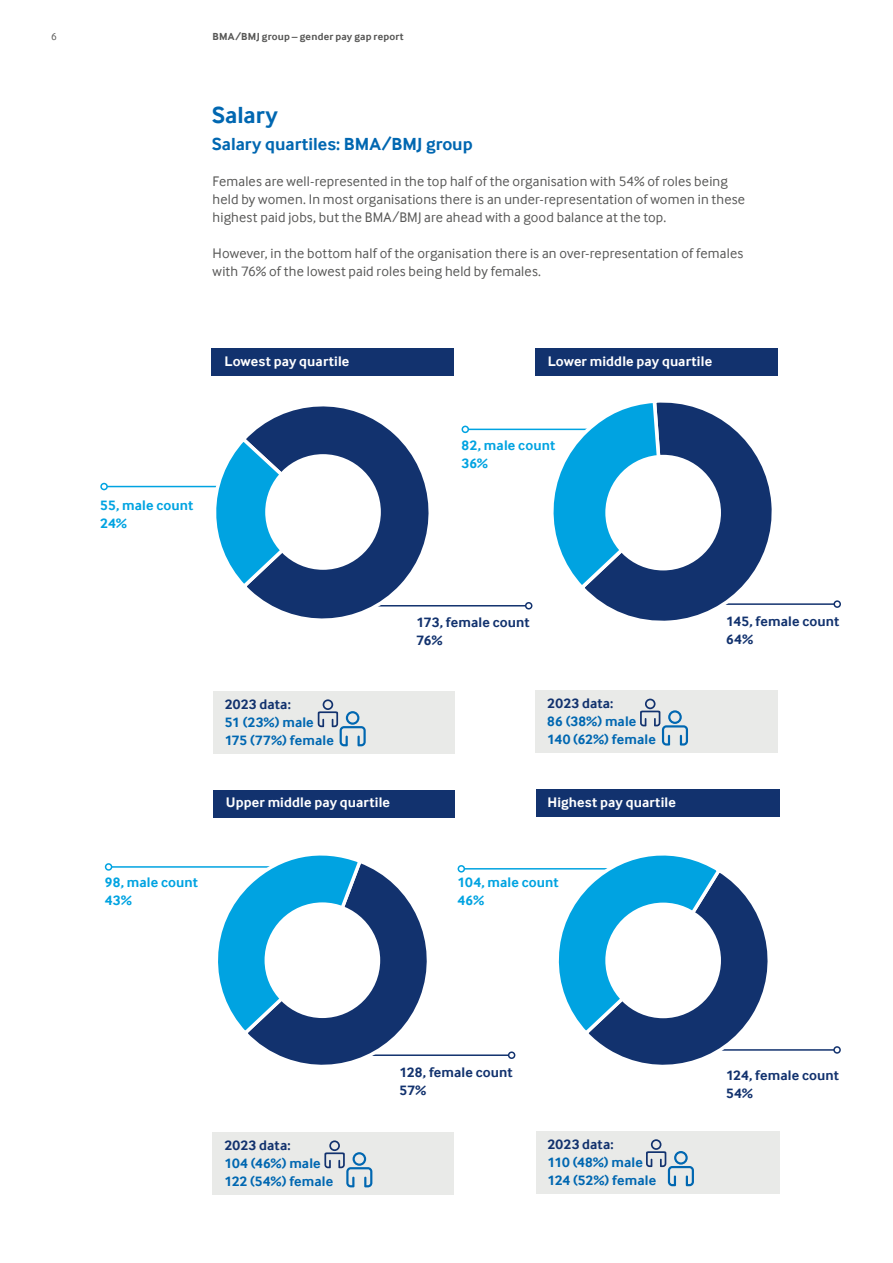
<style>
.page{position:relative;width:893px;height:1263px;background:#fff}
.page>*{position:absolute;margin:0;border:0;box-sizing:border-box;transform-origin:0 0}
.t1{font:700 24px "Inter Face";letter-spacing:-.005em;color:#0067b1}
.t2{font:700 18px "Inter Face";color:#0067b1}
.t3{font:14.25px/18px "Inter Face";letter-spacing:.01em;color:#575756}
.t4{font:700 14.25px/18px "Inter Face";letter-spacing:.01em;color:#12326e}
.t5{font:700 14.25px/18px "Inter Face";letter-spacing:.01em;color:#0067b1}
.t6{font:700 14.25px "Inter Face";letter-spacing:.01em;color:#fff}
.t7{font:700 14.25px/18px "Inter Face";letter-spacing:.01em;color:#00a3e1}
.t8{font:700 10.5px "Inter Face";letter-spacing:.02em;color:#575756}
.t9{font:10.5px "Inter Face";color:#575756}
</style>
<div class="page">
<hr style="left:464px;top:868px;width:156px;height:1px;background:#00a3e1">
<div style="left:458px;top:865px;width:7px;height:7px;border:2px solid #00a3e1;border-radius:50%"></div>
<div style="left:212px;top:348px;width:242px;height:27px;background:#12326e"></div>
<hr style="left:362px;top:605px;width:164px;height:1px;background:#12326e">
<div style="left:525px;top:602px;width:7px;height:7px;border:2px solid #12326e;border-radius:50%"></div>
<hr style="left:107px;top:486px;width:153px;height:1px;background:#00a3e1">
<div style="left:100px;top:483px;width:8px;height:7px;border:2px solid #00a3e1;border-radius:50%"></div>
<div style="left:213px;top:691px;width:242px;height:62px;background:#e9eae8"></div>
<div style="left:213px;top:790px;width:242px;height:27px;background:#12326e"></div>
<hr style="left:112px;top:866px;width:166px;height:2px;background:#00a3e1">
<div style="left:105px;top:863px;width:7px;height:8px;border:2px solid #00a3e1;border-radius:50%"></div>
<hr style="left:345px;top:1054px;width:164px;height:2px;background:#12326e">
<div style="left:508px;top:1051px;width:7px;height:8px;border:2px solid #12326e;border-radius:50%"></div>
<div style="left:213px;top:1132px;width:241px;height:62px;background:#e9eae8"></div>
<div style="left:535px;top:348px;width:242px;height:27px;background:#12326e"></div>
<hr style="left:468px;top:429px;width:142px;height:1px;background:#00a3e1">
<div style="left:462px;top:426px;width:7px;height:7px;border:2px solid #00a3e1;border-radius:50%"></div>
<hr style="left:661px;top:603px;width:173px;height:2px;background:#12326e">
<div style="left:833px;top:600px;width:8px;height:8px;border:2px solid #12326e;border-radius:50%"></div>
<div style="left:536px;top:690px;width:242px;height:63px;background:#e9eae8"></div>
<div style="left:536px;top:789px;width:243px;height:27px;background:#12326e"></div>
<hr style="left:672px;top:1049px;width:162px;height:2px;background:#12326e">
<div style="left:833px;top:1046px;width:8px;height:8px;border:2px solid #12326e;border-radius:50%"></div>
<div style="left:536px;top:1131px;width:243px;height:62px;background:#e9eae8"></div>
<svg style="left:318px;top:699px;width:48px;height:47px"></svg>
<svg style="left:640px;top:699px;width:48px;height:46px"></svg>
<svg style="left:324px;top:1140px;width:48px;height:47px"></svg>
<svg style="left:646px;top:1139px;width:48px;height:47px"></svg>
<svg style="left:251px;top:406px;width:193px;height:213px"></svg>
<svg style="left:205px;top:434px;width:122px;height:157px"></svg>
<div style="left:265px;top:454px;width:116px;height:116px;background:#fff;border-radius:50%"></div>
<svg style="left:540px;top:402px;width:238px;height:219px"></svg>
<div style="left:605px;top:455px;width:116px;height:115px;background:#fff;border-radius:50%"></div>
<svg style="left:205px;top:855px;width:237px;height:210px"></svg>
<div style="left:265px;top:902px;width:115px;height:116px;background:#fff;border-radius:50%"></div>
<svg style="left:546px;top:855px;width:238px;height:210px"></svg>
<div style="left:605px;top:902px;width:116px;height:116px;background:#fff;border-radius:50%"></div>
<p class="t9" style="left:51px;top:31px;width:7px">6</p>
<p class="t8" style="left:213px;top:30px;width:193px">BMA/BMJ group – gender pay gap report</p>
<h1 class="t1" style="left:212px;top:101px;width:68px">Salary</h1>
<p class="t2" style="left:212px;top:134px;width:262px">Salary quartiles: BMA/BMJ group</p>
<p class="t3" style="left:213px;top:172px;width:534px">Females are well-represented in the top half of the organisation with 54% of roles being held by women. In most organisations there is an under-representation of women in these highest paid jobs, but the BMA/BMJ are ahead with a good balance at the top.</p>
<p class="t3" style="left:213px;top:244px;width:532px">However, in the bottom half of the organisation there is an over-representation of females with 76% of the lowest paid roles being held by females.</p>
<p class="t6" style="left:225px;top:353px;width:126px">Lowest pay quartile</p>
<p class="t7" style="left:100px;top:496px;width:95px">55, male count<br>24%</p>
<p class="t6" style="left:548px;top:353px;width:166px">Lower middle pay quartile</p>
<p class="t7" style="left:462px;top:436px;width:95px">82, male count<br>36%</p>
<p class="t4" style="left:225px;top:695px;width:68px">2023 data:</p>
<p class="t5" style="left:225px;top:713px;width:111px">51 (23%) male<br>175 (77%) female</p>
<p class="t6" style="left:226px;top:794px;width:166px">Upper middle pay quartile</p>
<p class="t7" style="left:105px;top:874px;width:95px">98, male count<br>43%</p>
<p class="t4" style="left:417px;top:614px;width:115px">173, female count<br>76%</p>
<p class="t4" style="left:547px;top:694px;width:68px">2023 data:</p>
<p class="t5" style="left:547px;top:712px;width:110px">86 (38%) male<br>140 (62%) female</p>
<p class="t6" style="left:547px;top:794px;width:130px">Highest pay quartile</p>
<p class="t7" style="left:458px;top:874px;width:103px">104, male count<br>46%</p>
<p class="t4" style="left:726px;top:612px;width:115px">145, female count<br>64%</p>
<p class="t4" style="left:224px;top:1136px;width:68px">2023 data:</p>
<p class="t5" style="left:224px;top:1154px;width:110px">104 (46%) male<br>122 (54%) female</p>
<p class="t4" style="left:400px;top:1063px;width:115px">128, female count<br>57%</p>
<p class="t4" style="left:547px;top:1135px;width:68px">2023 data:</p>
<p class="t5" style="left:547px;top:1153px;width:110px">110 (48%) male<br>124 (52%) female</p>
<p class="t4" style="left:726px;top:1066px;width:115px">124, female count<br>54%</p>
</div>
